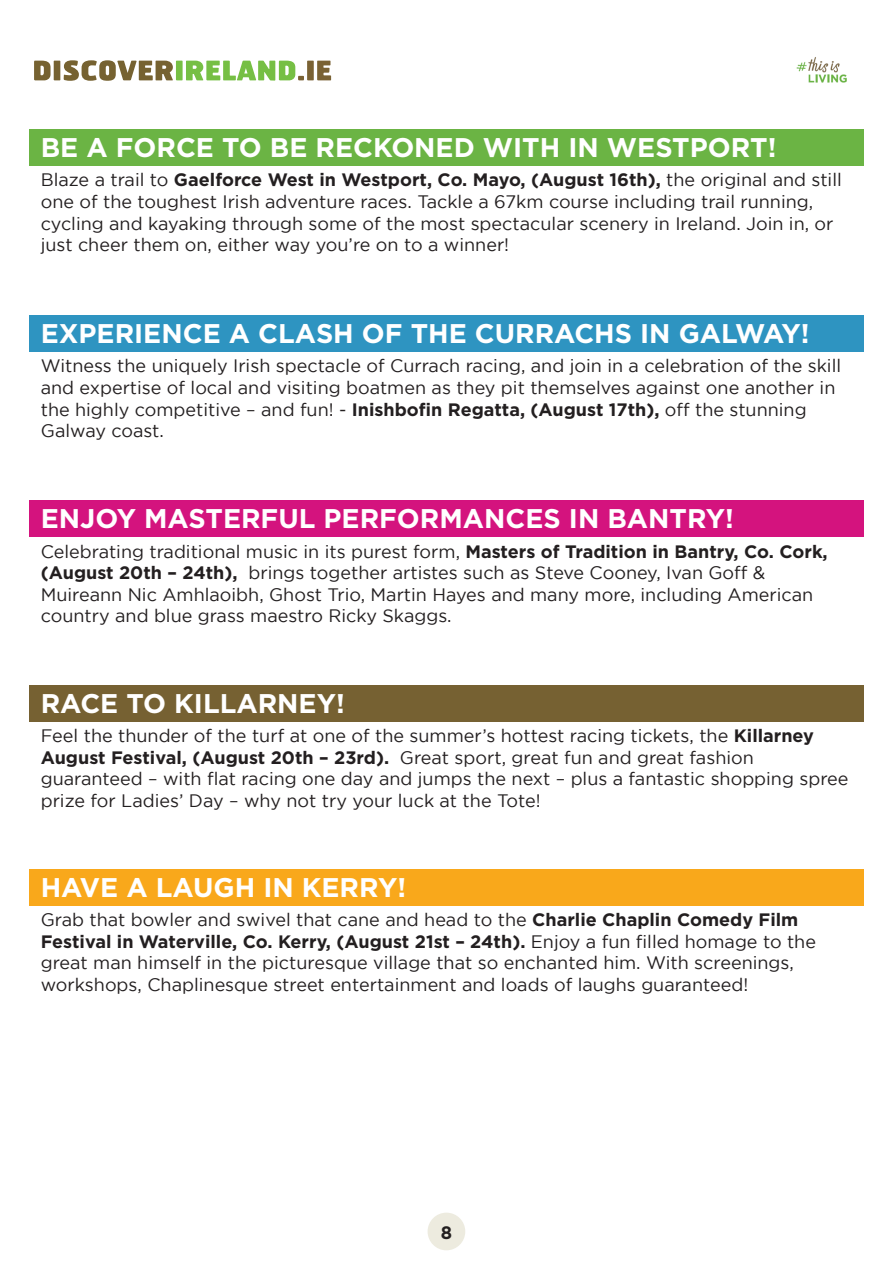
<style>
.page{position:relative;width:893px;height:1263px;background:#fff}
.page>*{position:absolute;margin:0;border:0;box-sizing:border-box;transform-origin:0 0}
.t1{font:700 27px "Gotham";color:#fff}
.t2{font:18px/21.6px "Gotham";color:#231f20}
.t3{font:700 18px "Gotham";color:#231f20}
.s1{font-weight:700}
</style>
<div class="page">
<div style="left:29px;top:685px;width:835px;height:37px;background:#766132"></div>
<div style="left:29px;top:869px;width:835px;height:37px;background:#f9a81b"></div>
<div style="left:29px;top:129px;width:835px;height:37px;background:#6bb444"></div>
<div style="left:29px;top:315px;width:835px;height:37px;background:#2e94c1"></div>
<div style="left:29px;top:500px;width:835px;height:37px;background:#d4137e"></div>
<img style="left:796px;top:57px;width:51px;height:26px">
<svg style="left:34px;top:60px;width:297px;height:21px"></svg>
<div style="left:428px;top:1212px;width:37px;height:38px;background:#edebdf;border-radius:50%"></div>
<h1 class="t1" style="left:41px;top:130px;width:737px">BE A FORCE TO BE RECKONED WITH IN WESTPORT!</h1>
<p class="t2" style="left:41px;top:169px;width:803px">Blaze a trail to <span class="s1">Gaelforce West in Westport, Co. Mayo, (August 16th),</span> the original and still one of the toughest Irish adventure races. Tackle a 67km course including trail running, cycling and kayaking through some of the most spectacular scenery in Ireland. Join in, or just cheer them on, either way you’re on to a winner!</p>
<h1 class="t1" style="left:41px;top:316px;width:770px">EXPERIENCE A CLASH OF THE CURRACHS IN GALWAY!</h1>
<p class="t2" style="left:41px;top:355px;width:802px">Witness the uniquely Irish spectacle of Currach racing, and join in a celebration of the skill and expertise of local and visiting boatmen as they pit themselves against one another in the highly competitive – and fun! - <span class="s1">Inishbofin Regatta, (August 17th),</span> off the stunning Galway coast.</p>
<h1 class="t1" style="left:41px;top:501px;width:695px">ENJOY MASTERFUL PERFORMANCES IN BANTRY!</h1>
<p class="t2" style="left:41px;top:540px;width:788px">Celebrating traditional music in its purest form, <span class="s1">Masters of Tradition in Bantry, Co. Cork, (August 20th – 24th),</span> brings together artistes such as Steve Cooney, Ivan Goff &amp; Muireann Nic Amhlaoibh, Ghost Trio, Martin Hayes and many more, including American country and blue grass maestro Ricky Skaggs.</p>
<h1 class="t1" style="left:41px;top:685px;width:306px">RACE TO KILLARNEY!</h1>
<p class="t2" style="left:41px;top:725px;width:809px">Feel the thunder of the turf at one of the summer’s hottest racing tickets, the <span class="s1">Killarney August Festival, (August 20th – 23rd).</span> Great sport, great fun and great fashion guaranteed – with flat racing one day and jumps the next – plus a fantastic shopping spree prize for Ladies’ Day – why not try your luck at the Tote!</p>
<h1 class="t1" style="left:41px;top:870px;width:367px">HAVE A LAUGH IN KERRY!</h1>
<p class="t2" style="left:41px;top:909px;width:777px">Grab that bowler and swivel that cane and head to the <span class="s1">Charlie Chaplin Comedy Film Festival in Waterville, Co. Kerry, (August 21st – 24th).</span> Enjoy a fun filled homage to the great man himself in the picturesque village that so enchanted him. With screenings, workshops, Chaplinesque street entertainment and loads of laughs guaranteed!</p>
<p class="t3" style="left:441px;top:1220px;width:13px">8</p>
</div>
